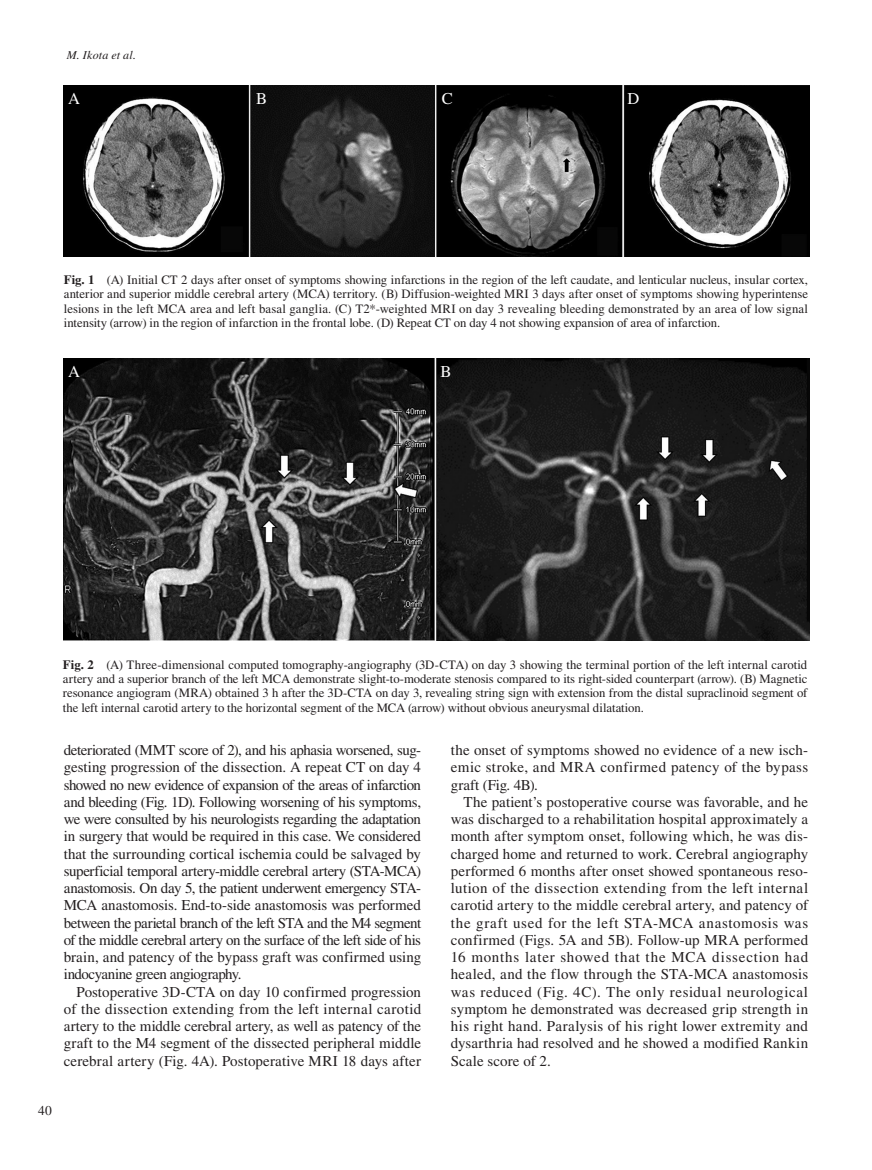
<style>
.page{position:relative;width:872px;height:1170px;background:#fff}
.page>*{position:absolute;margin:0;border:0;box-sizing:border-box;transform-origin:0 0}
.atcs18-FigLegend{font:16.5px "Times";color:#fff}
.atcs11-BodyParaInden{font:15px/17.2px "Times";letter-spacing:.005em;color:#231f20;text-align:justify}
.目次偶数{font:13.5px "Times";color:#231f20}
.atcs18-FigLegend-2{font:12.75px/14.2px "Times";letter-spacing:-.01em;color:#231f20;text-align:justify}
.t1{font:italic 12px "Times";letter-spacing:.015em;color:#231f20}
.s1{font-weight:700}
</style>
<div class="page">
<img style="left:64px;top:85px;width:745px;height:171px">
<img style="left:64px;top:358px;width:745px;height:282px">
<p class="t1" style="left:67px;top:48px;width:71px">M. Ikota et al.</p>
<p class="atcs18-FigLegend" style="left:68px;top:89px;width:13px">A</p>
<p class="atcs18-FigLegend" style="left:256px;top:89px;width:13px">B</p>
<p class="atcs18-FigLegend" style="left:442px;top:89px;width:13px">C</p>
<p class="atcs18-FigLegend" style="left:627px;top:89px;width:13px">D</p>
<p class="atcs18-FigLegend-2" style="left:64px;top:272px;width:746px"><span class="s1">Fig. 1</span> (A) Initial CT 2 days after onset of symptoms showing infarctions in the region of the left caudate, and lenticular nucleus, insular cortex, anterior and superior middle cerebral artery (MCA) territory. (B) Diffusion-weighted MRI 3 days after onset of symptoms showing hyperintense lesions in the left MCA area and left basal ganglia. (C) T2*-weighted MRI on day 3 revealing bleeding demonstrated by an area of low signal intensity (arrow) in the region of infarction in the frontal lobe. (D) Repeat CT on day 4 not showing expansion of area of infarction.</p>
<p class="atcs18-FigLegend" style="left:68px;top:362px;width:13px">A</p>
<p class="atcs18-FigLegend" style="left:440px;top:362px;width:13px">B</p>
<p class="atcs18-FigLegend-2" style="left:63px;top:657px;width:746px"><span class="s1">Fig. 2</span> (A) Three-dimensional computed tomography-angiography (3D-CTA) on day 3 showing the terminal portion of the left internal carotid artery and a superior branch of the left MCA demonstrate slight-to-moderate stenosis compared to its right-sided counterpart (arrow). (B) Magnetic resonance angiogram (MRA) obtained 3 h after the 3D-CTA on day 3, revealing string sign with extension from the distal supraclinoid segment of the left internal carotid artery to the horizontal segment of the MCA (arrow) without obvious aneurysmal dilatation.</p>
<p class="atcs11-BodyParaInden" style="left:64px;top:741px;width:359px">deteriorated (MMT score of 2), and his aphasia worsened, sug&shy;gesting progression of the dissection. A repeat CT on day 4 showed no new evidence of expansion of the areas of infarction and bleeding (Fig. 1D). Following worsening of his symptoms, we were consulted by his neurologists regarding the adaptation in surgery that would be required in this case. We considered that the surrounding cortical ischemia could be salvaged by superficial temporal artery-middle cerebral artery (STA-MCA) anastomosis. On day 5, the patient underwent emergency STA-MCA anastomosis. End-to-side anastomosis was performed between the parietal branch of the left STA and the M4 segment of the middle cerebral artery on the surface of the left side of his brain, and patency of the bypass graft was confirmed using indocyanine green angiography.</p>
<p class="atcs11-BodyParaInden" style="left:64px;top:982px;width:359px;text-indent:13px">Postoperative 3D-CTA on day 10 confirmed progression of the dissection extending from the left internal carotid artery to the middle cerebral artery, as well as patency of the graft to the M4 segment of the dissected peripheral middle cerebral artery (Fig. 4A). Postoperative MRI 18 days after</p>
<p class="atcs11-BodyParaInden" style="left:451px;top:741px;width:359px">the onset of symptoms showed no evidence of a new isch&shy;emic stroke, and MRA confirmed patency of the bypass graft (Fig. 4B).</p>
<p class="atcs11-BodyParaInden" style="left:451px;top:793px;width:359px;text-indent:13px">The patient’s postoperative course was favorable, and he was discharged to a rehabilitation hospital approximately a month after symptom onset, following which, he was dis&shy;charged home and returned to work. Cerebral angiography performed 6 months after onset showed spontaneous reso&shy;lution of the dissection extending from the left internal carotid artery to the middle cerebral artery, and patency of the graft used for the left STA-MCA anastomosis was confirmed (Figs. 5A and 5B). Follow-up MRA performed 16 months later showed that the MCA dissection had healed, and the flow through the STA-MCA anastomosis was reduced (Fig. 4C). The only residual neurological symptom he demonstrated was decreased grip strength in his right hand. Paralysis of his right lower extremity and dysarthria had resolved and he showed a modified Rankin Scale score of 2.</p>
<p class="目次偶数" style="left:38px;top:1102px;width:15px">40</p>
</div>
